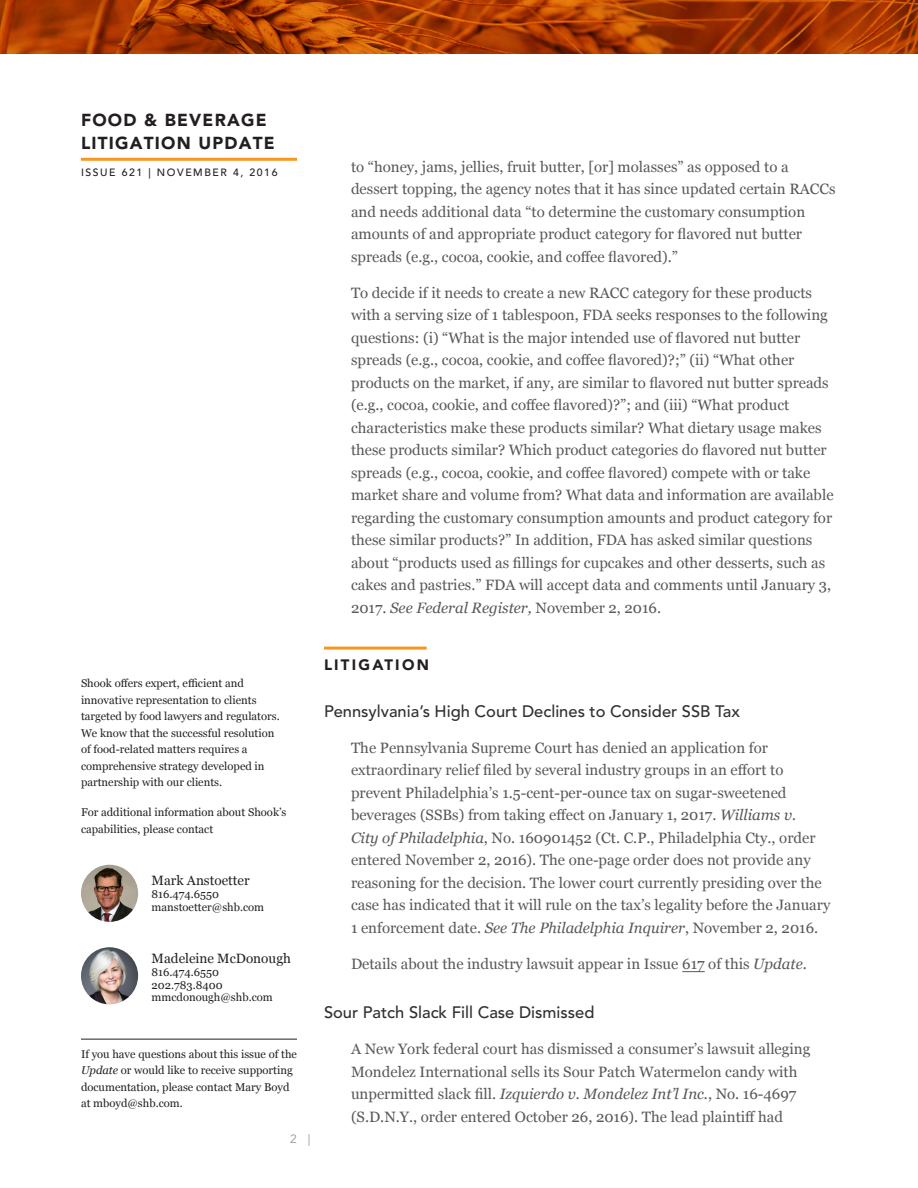
<style>
.page{position:relative;width:918px;height:1188px;background:#fff}
.page>*{position:absolute;margin:0;border:0;box-sizing:border-box;transform-origin:0 0}
.t1{font:900 17.25px/22.5px "Avenir LT Std";letter-spacing:.07em;color:#231f20}
.Subhead{font:500 16.5px "Avenir LT Std";color:#312f30}
.Body{font:15px/22.5px "Georgia";color:#57585a}
.Head{font:900 15px "Avenir LT Std";letter-spacing:.15em;color:#231f20}
.Body-2{font:13.5px "Georgia";color:#231f20}
.Body-3{font:12px "Avenir LT Std";color:#939598}
.Body-4{font:11.25px/16.5px "Georgia";color:#231f20}
.t2{font:500 10.5px "Avenir LT Std";letter-spacing:.15em;color:#231f20}
.s1{font-style:italic}
</style>
<div class="page">
<hr style="left:81px;top:158px;width:216px;height:3px;background:#f7971d">
<svg style="left:0;top:0;width:918px;height:54px;background:#a63b02"></svg>
<hr style="left:324px;top:647px;width:103px;height:3px;background:#f7971d">
<svg style="left:682px;top:971px;width:23px;height:1px"></svg>
<hr style="left:81px;top:1039px;width:216px;height:1px;background:#231f20">
<img style="left:81px;top:865px;width:57px;height:57px;border-radius:29px">
<img style="left:81px;top:947px;width:57px;height:57px;border-radius:29px">
<p class="t1" style="left:81px;top:109px;width:195px">FOOD &amp; BEVERAGE<br>LITIGATION UPDATE</p>
<p class="t2" style="left:81px;top:166px;width:198px">ISSUE 621 | NOVEMBER 4, 2016</p>
<p class="Body" style="left:351px;top:156px;width:486px">to “honey, jams, jellies, fruit butter, [or] molasses” as opposed to a dessert topping, the agency notes that it has since updated certain RACCs and needs additional data “to determine the customary consumption amounts of and appropriate product category for flavored nut butter spreads (e.g., cocoa, cookie, and coffee flavored).”</p>
<p class="Body" style="left:351px;top:282px;width:484px">To decide if it needs to create a new RACC category for these products with a serving size of 1 tablespoon, FDA seeks responses to the following questions: (i) “What is the major intended use of flavored nut butter spreads (e.g., cocoa, cookie, and coffee flavored)?;” (ii) “What other products on the market, if any, are similar to flavored nut butter spreads (e.g., cocoa, cookie, and coffee flavored)?”; and (iii) “What product characteristics make these products similar? What dietary usage makes these products similar? Which product categories do flavored nut butter spreads (e.g., cocoa, cookie, and coffee flavored) compete with or take market share and volume from? What data and information are available regarding the customary consumption amounts and product category for these similar products?” In addition, FDA has asked similar questions about “products used as fillings for cupcakes and other desserts, such as cakes and pastries.” FDA will accept data and comments until January 3, 2017. <span class="s1">See Federal Register,</span> November 2, 2016.</p>
<p class="Body-4" style="left:81px;top:675px;width:200px">Shook offers expert, efficient and innovative representation to clients targeted by food lawyers and regulators.<br>We know that the successful resolution of food-related matters requires a comprehensive strategy developed in partnership with our clients.</p>
<p class="Body-4" style="left:81px;top:804px;width:207px">For additional information about Shook’s capabilities, please contact</p>
<p class="Body-2" style="left:152px;top:872px;width:100px">Mark Anstoetter</p>
<p class="Body-4" style="left:152px;top:888px;width:114px;line-height:12.8px">816.474.6550 manstoetter@shb.com</p>
<p class="Body-2" style="left:152px;top:950px;width:141px">Madeleine McDonough</p>
<p class="Body-4" style="left:152px;top:966px;width:123px;line-height:12.8px">816.474.6550<br>202.783.8400 mmcdonough@shb.com</p>
<p class="Body-4" style="left:81px;top:1046px;width:217px">If you have questions about this issue of the <span class="s1">Update</span> or would like to receive supporting documentation, please contact Mary Boyd at mboyd@shb.com.</p>
<p class="Body-3" style="left:290px;top:1132px;width:22px">2 |</p>
<p class="Head" style="left:324px;top:656px;width:106px">LITIGATION</p>
<p class="Subhead" style="left:324px;top:701px;width:417px">Pennsylvania’s High Court Declines to Consider SSB Tax</p>
<p class="Body" style="left:351px;top:737px;width:481px">The Pennsylvania Supreme Court has denied an application for extraordinary relief filed by several industry groups in an effort to prevent Philadelphia’s 1.5-cent-per-ounce tax on sugar-sweetened beverages (SSBs) from taking effect on January 1, 2017. <span class="s1">Williams v.<br>City of Philadelphia</span>, No. 160901452 (Ct. C.P., Philadelphia Cty., order entered November 2, 2016). The one-page order does not provide any reasoning for the decision. The lower court currently presiding over the case has indicated that it will rule on the tax’s legality before the January 1 enforcement date. <span class="s1">See The Philadelphia Inquirer</span>, November 2, 2016.</p>
<p class="Body" style="left:351px;top:953px;width:457px">Details about the industry lawsuit appear in Issue 617 of this <span class="s1">Update</span>.</p>
<p class="Subhead" style="left:324px;top:1003px;width:272px">Sour Patch Slack Fill Case Dismissed</p>
<p class="Body" style="left:351px;top:1038px;width:461px">A New York federal court has dismissed a consumer’s lawsuit alleging Mondelez International sells its Sour Patch Watermelon candy with unpermitted slack fill. <span class="s1">Izquierdo v. Mondelez Int’l Inc.</span>, No. 16-4697 (S.D.N.Y., order entered October 26, 2016). The lead plaintiff had</p>
</div>
